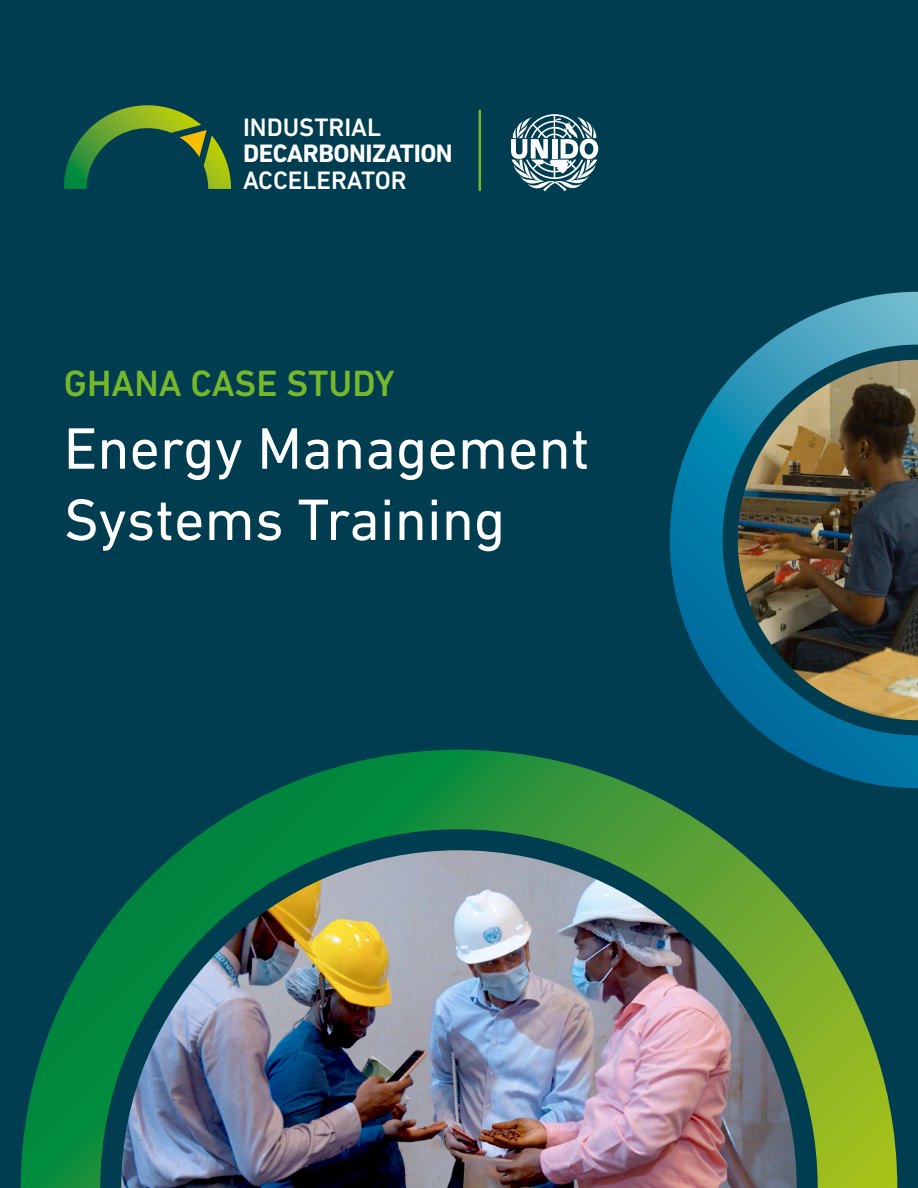
<style>
.page{position:relative;width:918px;height:1188px;background:#003d51}
.page>*{position:absolute;margin:0;border:0;box-sizing:border-box;transform-origin:0 0}
.t1{font:59.4px/71.2px "DIN Next LT Pro";color:#fff}
.t2{font:500 37.2px "DIN Next LT Pro";color:#76b82a}
.t3{font:500 25.65px "DIN Next LT Pro";color:#fff}
.t4{font:700 25.65px "DIN Next LT Pro";letter-spacing:-.02em;color:#fff}
</style>
<div class="page">
<svg style="left:669px;top:292px;width:249px;height:496px"></svg>
<svg style="left:21px;top:750px;width:876px;height:438px"></svg>
<img style="left:100px;top:829px;width:718px;height:359px">
<hr style="left:479px;top:111px;width:2px;height:79px;background:#76b82a">
<svg style="left:511px;top:114px;width:87px;height:77px"></svg>
<svg style="left:64px;top:105px;width:167px;height:84px"></svg>
<img style="left:723px;top:345px;width:195px;height:390px">
<p class="t3" style="left:243px;top:112px;width:140px">INDUSTRIAL</p>
<p class="t4" style="left:243px;top:139px;width:211px">DECARBONIZATION</p>
<p class="t3" style="left:243px;top:165px;width:165px">ACCELERATOR</p>
<p class="t2" style="left:64px;top:362px;width:332px">GHANA CASE STUDY</p>
<p class="t1" style="left:64px;top:412px;width:527px">Energy Management<br>Systems Training</p>
</div>
